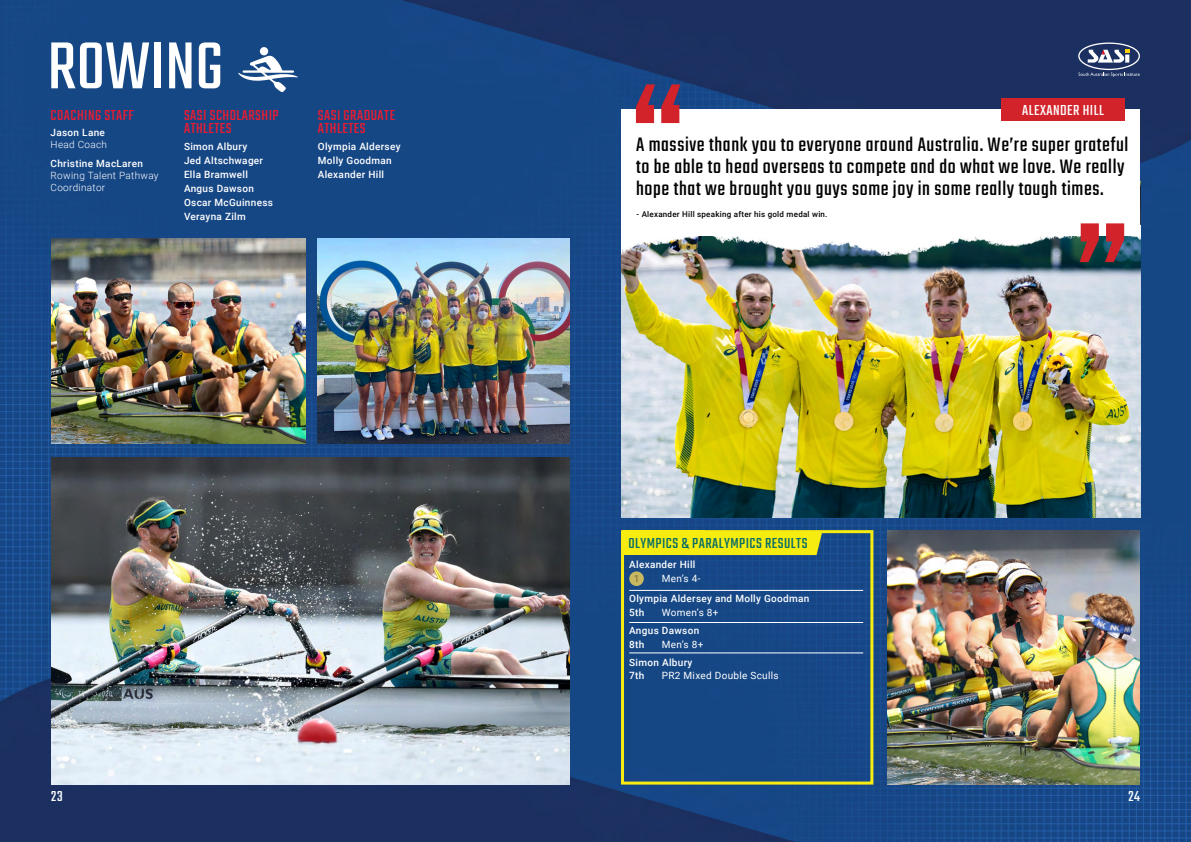
<style>
.page{position:relative;width:1191px;height:842px;background:#fff}
.page>*{position:absolute;margin:0;border:0;box-sizing:border-box;transform-origin:0 0}
.t1{font:73.2px "Teko";color:#fff}
.t2{font:21.5px/22px "Teko";letter-spacing:.03em;color:#000}
.t3{font:16px/13px "Teko";letter-spacing:.03em;color:#ed1b30}
.t4{font:16px "Teko";letter-spacing:.03em;color:#046b67}
.t5{font:16px "Teko";letter-spacing:.03em;color:#fff}
.t6{font:500 10px/12px "Roboto";letter-spacing:.03em;color:#fff}
.t7{font:300 10px/12px "Roboto";letter-spacing:.03em;color:#fff}
.t8{font:10px "Roboto";letter-spacing:.03em;color:#fff}
.t9{font:500 10px "Roboto";color:#847b3f}
.t10{font:500 8px "Roboto";letter-spacing:.03em;color:#000}
.s1{font-weight:300}
.s2{font-weight:500}
</style>
<div class="page">
<img style="left:0;top:0;width:1191px;height:842px">
<svg style="left:238px;top:55px;width:60px;height:37px"></svg>
<div style="left:260px;top:47px;width:8px;height:8px;background:#fff;border-radius:50%"></div>
<img style="left:51px;top:458px;width:519px;height:326px">
<img style="left:52px;top:239px;width:253px;height:205px">
<img style="left:621px;top:256px;width:519px;height:261px">
<div style="left:621px;top:110px;width:519px;height:126px;background:#fff"></div>
<img style="left:318px;top:239px;width:252px;height:205px">
<img style="left:887px;top:530px;width:253px;height:254px">
<img style="left:621px;top:225px;width:519px;height:31px">
<svg style="left:636px;top:84px;width:44px;height:39px;background:#993c54"></svg>
<svg style="left:1079px;top:223px;width:45px;height:39px;background:#964146"></svg>
<div style="left:621px;top:530px;width:252px;height:254px;border:3px solid #f7ec0f"></div>
<div style="left:704px;top:531px;width:118px;height:24px;background:#f7ec0f"></div>
<div style="left:623px;top:531px;width:81px;height:24px;background:#f7ec0f"></div>
<div style="left:1078px;top:43px;width:62px;height:27px;border:1px solid #fff;border-radius:50%"></div>
<svg style="left:1078px;top:73px;width:61px;height:4px"></svg>
<svg style="left:1087px;top:50px;width:42px;height:13px"></svg>
<hr style="left:629px;top:590px;width:234px;height:1px;background:#fff">
<hr style="left:629px;top:622px;width:234px;height:1px;background:#fff">
<hr style="left:629px;top:652px;width:234px;height:1px;background:#fff">
<div style="left:629px;top:571px;width:15px;height:15px;background:#c8b861;border-radius:50%"></div>
<div style="left:1001px;top:99px;width:123px;height:22px;background:#d2232a"></div>
<p class="t1" style="left:47px;top:25px;width:177px">ROWING</p>
<p class="t3" style="left:51px;top:110px;width:85px">COACHING STAFF</p>
<p class="t6" style="left:51px;top:126px;width:58px">Jason Lane<br><span class="s1">Head Coach</span></p>
<p class="t7" style="left:51px;top:157px;width:110px"><span class="s2">Christine MacLaren<br></span>Rowing Talent Pathway<br>Coordinator</p>
<p class="t3" style="left:184px;top:110px;width:96px">SASI SCHOLARSHIP<br>ATHLETES</p>
<p class="t3" style="left:318px;top:110px;width:79px">SASI GRADUATE<br>ATHLETES</p>
<p class="t6" style="left:184px;top:140px;width:65px">Simon Albury</p>
<p class="t6" style="left:184px;top:154px;width:81px">Jed Altschwager</p>
<p class="t6" style="left:184px;top:168px;width:65px">Ella Bramwell</p>
<p class="t6" style="left:184px;top:182px;width:71px">Angus Dawson</p>
<p class="t6" style="left:184px;top:196px;width:90px">Oscar McGuinness</p>
<p class="t6" style="left:184px;top:210px;width:63px">Verayna Zilm</p>
<p class="t6" style="left:318px;top:140px;width:84px">Olympia Aldersey</p>
<p class="t6" style="left:318px;top:154px;width:75px">Molly Goodman</p>
<p class="t6" style="left:318px;top:168px;width:68px">Alexander Hill</p>
<p class="t5" style="left:1022px;top:101px;width:83px">ALEXANDER HILL</p>
<p class="t2" style="left:636px;top:135px;width:494px">A massive thank you to everyone around Australia. We’re super grateful to be able to head overseas to compete and do what we love. We really hope that we brought you guys some joy in some really tough times.</p>
<p class="t10" style="left:636px;top:208px;width:192px">- Alexander Hill speaking after his gold medal win.</p>
<p class="t4" style="left:628px;top:534px;width:180px">OLYMPICS &amp; PARALYMPICS RESULTS</p>
<p class="t6" style="left:629px;top:558px;width:68px">Alexander Hill</p>
<p class="t6" style="left:629px;top:592px;width:182px">Olympia Aldersey and Molly Goodman</p>
<p class="t6" style="left:629px;top:624px;width:71px">Angus Dawson</p>
<p class="t6" style="left:629px;top:656px;width:65px">Simon Albury</p>
<p class="t8" style="left:662px;top:571px;width:40px">Men’s 4-</p>
<p class="t8" style="left:662px;top:605px;width:58px">Women’s 8+</p>
<p class="t8" style="left:662px;top:637px;width:43px">Men’s 8+</p>
<p class="t8" style="left:662px;top:669px;width:118px">PR2 Mixed Double Sculls</p>
<p class="t9" style="left:633px;top:571px;width:7px">1</p>
<p class="t6" style="left:629px;top:606px;width:17px">5th</p>
<p class="t6" style="left:629px;top:638px;width:17px">8th</p>
<p class="t6" style="left:629px;top:669px;width:17px">7th</p>
<p class="t5" style="left:51px;top:788px;width:13px">23</p>
<p class="t5" style="left:1128px;top:788px;width:13px">24</p>
</div>
